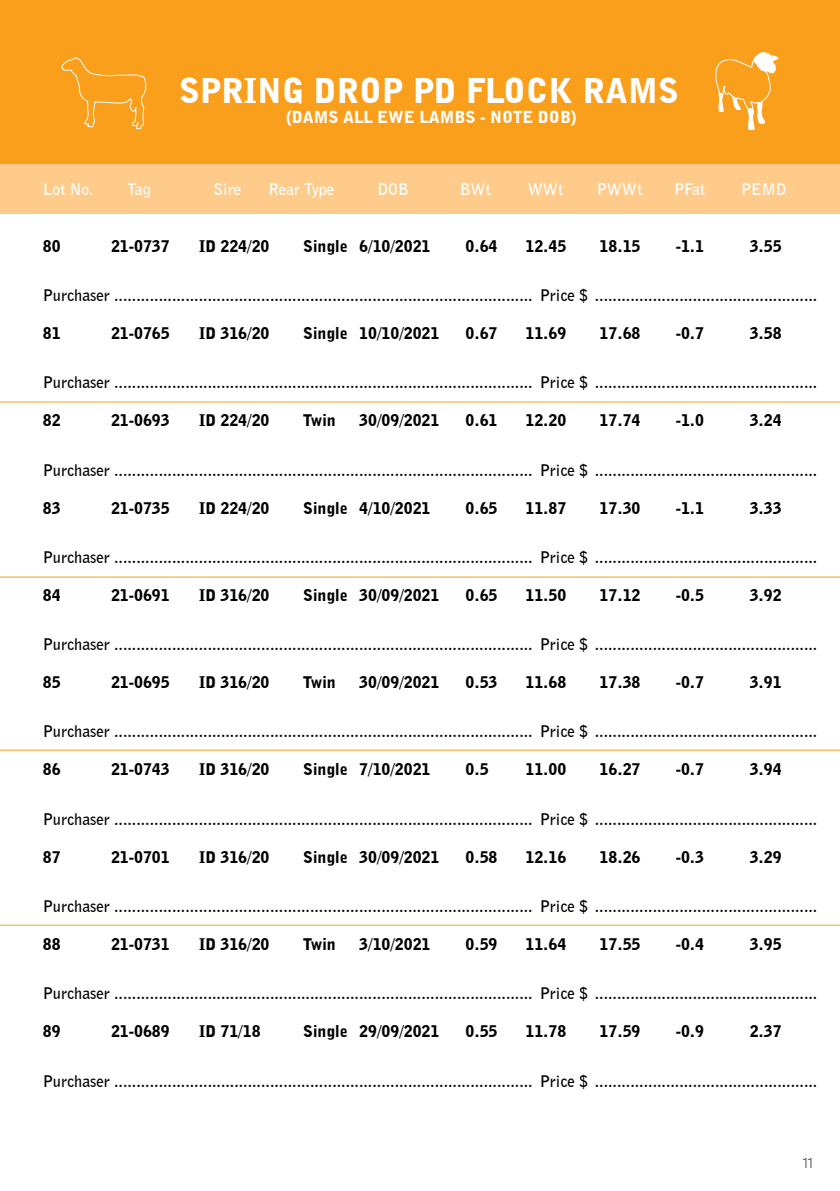
<style>
.page{position:relative;width:840px;height:1191px;background:#fff}
.page>*{position:absolute;margin:0;border:0;box-sizing:border-box;transform-origin:0 0}
.t1{font:900 34px "Bell Gothic BT";color:#fff}
.t2{font:900 16.4px "Bell Gothic BT";color:#fff}
.t3{font:700 16px "Bell Gothic BT";color:#000}
.t4{font:900 16px "Bell Gothic BT";color:#000}
.t5{font:700 16px "Bell Gothic BT";color:#fff}
.t6{font:300 14px "Filson Pro";color:#000}
</style>
<div class="page">
<div style="left:0;top:0;width:839px;height:164px;background:#f99f1c"></div>
<div style="left:0;top:164px;width:839px;height:49px;background:#fecb8b"></div>
<hr style="left:0;top:401px;width:839px;height:1px;background:#f99f1c">
<hr style="left:0;top:749px;width:839px;height:1px;background:#f99f1c">
<hr style="left:0;top:576px;width:839px;height:1px;background:#f99f1c">
<hr style="left:0;top:924px;width:839px;height:1px;background:#f99f1c">
<svg style="left:61px;top:57px;width:86px;height:73px"></svg>
<svg style="left:715px;top:52px;width:63px;height:79px"></svg>
<h1 class="t1" style="left:179px;top:69px;width:501px">SPRING DROP PD FLOCK RAMS</h1>
<p class="t2" style="left:286px;top:106px;width:292px">(DAMS ALL EWE LAMBS - NOTE DOB)</p>
<p class="t5" style="left:43px;top:178px;width:52px">Lot No.</p>
<p class="t5" style="left:127px;top:178px;width:25px">Tag</p>
<p class="t5" style="left:213px;top:178px;width:29px">Sire</p>
<p class="t5" style="left:268px;top:178px;width:67px">Rear Type</p>
<p class="t5" style="left:378px;top:178px;width:32px">DOB</p>
<p class="t5" style="left:459px;top:178px;width:32px">BWt</p>
<p class="t5" style="left:527px;top:178px;width:37px">WWt</p>
<p class="t5" style="left:596px;top:178px;width:47px">PWWt</p>
<p class="t5" style="left:673px;top:178px;width:33px">PFat</p>
<p class="t5" style="left:740px;top:178px;width:47px">PEMD</p>
<p class="t4" style="left:43px;top:236px;width:19px">80</p>
<p class="t4" style="left:111px;top:236px;width:60px">21-0737</p>
<p class="t4" style="left:199px;top:236px;width:72px">ID 224/20</p>
<p class="t4" style="left:303px;top:236px;width:129px">Single 6/10/2021</p>
<p class="t4" style="left:465px;top:236px;width:34px">0.64</p>
<p class="t4" style="left:525px;top:236px;width:42px">12.45</p>
<p class="t4" style="left:599px;top:236px;width:42px">18.15</p>
<p class="t4" style="left:675px;top:236px;width:30px">-1.1</p>
<p class="t4" style="left:749px;top:236px;width:34px">3.55</p>
<p class="t3" style="left:43px;top:285px;width:775px">Purchaser .............................................................................................. Price $ ..................................................</p>
<p class="t4" style="left:43px;top:323px;width:19px">81</p>
<p class="t4" style="left:111px;top:323px;width:60px">21-0765</p>
<p class="t4" style="left:199px;top:323px;width:72px">ID 316/20</p>
<p class="t4" style="left:303px;top:323px;width:138px">Single 10/10/2021</p>
<p class="t4" style="left:465px;top:323px;width:34px">0.67</p>
<p class="t4" style="left:525px;top:323px;width:42px">11.69</p>
<p class="t4" style="left:599px;top:323px;width:42px">17.68</p>
<p class="t4" style="left:675px;top:323px;width:30px">-0.7</p>
<p class="t4" style="left:749px;top:323px;width:34px">3.58</p>
<p class="t3" style="left:43px;top:372px;width:775px">Purchaser .............................................................................................. Price $ ..................................................</p>
<p class="t4" style="left:43px;top:410px;width:19px">82</p>
<p class="t4" style="left:111px;top:410px;width:60px">21-0693</p>
<p class="t4" style="left:199px;top:410px;width:72px">ID 224/20</p>
<p class="t4" style="left:303px;top:410px;width:34px">Twin</p>
<p class="t4" style="left:359px;top:410px;width:82px">30/09/2021</p>
<p class="t4" style="left:465px;top:410px;width:34px">0.61</p>
<p class="t4" style="left:525px;top:410px;width:42px">12.20</p>
<p class="t4" style="left:599px;top:410px;width:42px">17.74</p>
<p class="t4" style="left:675px;top:410px;width:30px">-1.0</p>
<p class="t4" style="left:749px;top:410px;width:34px">3.24</p>
<p class="t3" style="left:43px;top:459px;width:775px">Purchaser .............................................................................................. Price $ ..................................................</p>
<p class="t4" style="left:43px;top:498px;width:19px">83</p>
<p class="t4" style="left:111px;top:498px;width:60px">21-0735</p>
<p class="t4" style="left:199px;top:498px;width:72px">ID 224/20</p>
<p class="t4" style="left:303px;top:498px;width:129px">Single 4/10/2021</p>
<p class="t4" style="left:465px;top:498px;width:34px">0.65</p>
<p class="t4" style="left:525px;top:498px;width:42px">11.87</p>
<p class="t4" style="left:599px;top:498px;width:42px">17.30</p>
<p class="t4" style="left:675px;top:498px;width:30px">-1.1</p>
<p class="t4" style="left:749px;top:498px;width:34px">3.33</p>
<p class="t3" style="left:43px;top:546px;width:775px">Purchaser .............................................................................................. Price $ ..................................................</p>
<p class="t4" style="left:43px;top:585px;width:19px">84</p>
<p class="t4" style="left:111px;top:585px;width:60px">21-0691</p>
<p class="t4" style="left:199px;top:585px;width:72px">ID 316/20</p>
<p class="t4" style="left:303px;top:585px;width:138px">Single 30/09/2021</p>
<p class="t4" style="left:465px;top:585px;width:34px">0.65</p>
<p class="t4" style="left:525px;top:585px;width:42px">11.50</p>
<p class="t4" style="left:599px;top:585px;width:42px">17.12</p>
<p class="t4" style="left:675px;top:585px;width:30px">-0.5</p>
<p class="t4" style="left:749px;top:585px;width:34px">3.92</p>
<p class="t3" style="left:43px;top:634px;width:775px">Purchaser .............................................................................................. Price $ ..................................................</p>
<p class="t4" style="left:43px;top:672px;width:19px">85</p>
<p class="t4" style="left:111px;top:672px;width:60px">21-0695</p>
<p class="t4" style="left:199px;top:672px;width:72px">ID 316/20</p>
<p class="t4" style="left:303px;top:672px;width:34px">Twin</p>
<p class="t4" style="left:359px;top:672px;width:82px">30/09/2021</p>
<p class="t4" style="left:465px;top:672px;width:34px">0.53</p>
<p class="t4" style="left:525px;top:672px;width:42px">11.68</p>
<p class="t4" style="left:599px;top:672px;width:42px">17.38</p>
<p class="t4" style="left:675px;top:672px;width:30px">-0.7</p>
<p class="t4" style="left:749px;top:672px;width:34px">3.91</p>
<p class="t3" style="left:43px;top:721px;width:775px">Purchaser .............................................................................................. Price $ ..................................................</p>
<p class="t4" style="left:43px;top:759px;width:19px">86</p>
<p class="t4" style="left:111px;top:759px;width:60px">21-0743</p>
<p class="t4" style="left:199px;top:759px;width:72px">ID 316/20</p>
<p class="t4" style="left:303px;top:759px;width:129px">Single 7/10/2021</p>
<p class="t4" style="left:465px;top:759px;width:25px">0.5</p>
<p class="t4" style="left:525px;top:759px;width:42px">11.00</p>
<p class="t4" style="left:599px;top:759px;width:42px">16.27</p>
<p class="t4" style="left:675px;top:759px;width:30px">-0.7</p>
<p class="t4" style="left:749px;top:759px;width:34px">3.94</p>
<p class="t3" style="left:43px;top:808px;width:775px">Purchaser .............................................................................................. Price $ ..................................................</p>
<p class="t4" style="left:43px;top:847px;width:19px">87</p>
<p class="t4" style="left:111px;top:847px;width:60px">21-0701</p>
<p class="t4" style="left:199px;top:847px;width:72px">ID 316/20</p>
<p class="t4" style="left:303px;top:847px;width:138px">Single 30/09/2021</p>
<p class="t4" style="left:465px;top:847px;width:34px">0.58</p>
<p class="t4" style="left:525px;top:847px;width:42px">12.16</p>
<p class="t4" style="left:599px;top:847px;width:42px">18.26</p>
<p class="t4" style="left:675px;top:847px;width:30px">-0.3</p>
<p class="t4" style="left:749px;top:847px;width:34px">3.29</p>
<p class="t3" style="left:43px;top:895px;width:775px">Purchaser .............................................................................................. Price $ ..................................................</p>
<p class="t4" style="left:43px;top:934px;width:19px">88</p>
<p class="t4" style="left:111px;top:934px;width:60px">21-0731</p>
<p class="t4" style="left:199px;top:934px;width:72px">ID 316/20</p>
<p class="t4" style="left:303px;top:934px;width:34px">Twin</p>
<p class="t4" style="left:359px;top:934px;width:73px">3/10/2021</p>
<p class="t4" style="left:465px;top:934px;width:34px">0.59</p>
<p class="t4" style="left:525px;top:934px;width:42px">11.64</p>
<p class="t4" style="left:599px;top:934px;width:42px">17.55</p>
<p class="t4" style="left:675px;top:934px;width:30px">-0.4</p>
<p class="t4" style="left:749px;top:934px;width:34px">3.95</p>
<p class="t3" style="left:43px;top:983px;width:775px">Purchaser .............................................................................................. Price $ ..................................................</p>
<p class="t4" style="left:43px;top:1021px;width:19px">89</p>
<p class="t4" style="left:111px;top:1021px;width:60px">21-0689</p>
<p class="t4" style="left:199px;top:1021px;width:63px">ID 71/18</p>
<p class="t4" style="left:303px;top:1021px;width:138px">Single 29/09/2021</p>
<p class="t4" style="left:465px;top:1021px;width:34px">0.55</p>
<p class="t4" style="left:525px;top:1021px;width:42px">11.78</p>
<p class="t4" style="left:599px;top:1021px;width:42px">17.59</p>
<p class="t4" style="left:675px;top:1021px;width:30px">-0.9</p>
<p class="t4" style="left:749px;top:1021px;width:34px">2.37</p>
<p class="t3" style="left:43px;top:1070px;width:775px">Purchaser .............................................................................................. Price $ ..................................................</p>
<p class="t6" style="left:802px;top:1154px;width:11px">11</p>
</div>
